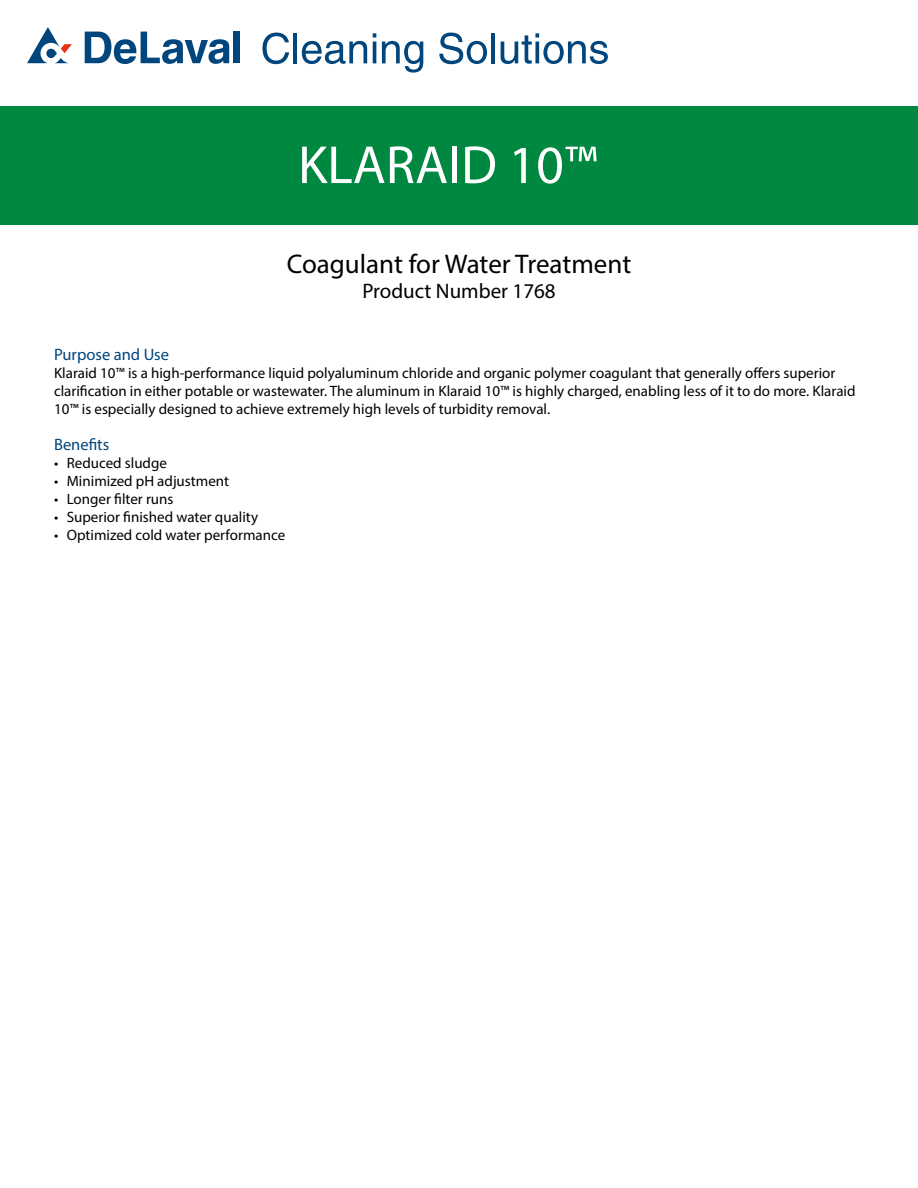
<style>
.page{position:relative;width:918px;height:1188px;background:#fff}
.page>*{position:absolute;margin:0;border:0;box-sizing:border-box;transform-origin:0 0}
.t1{font:54px "Myriad Pro";color:#fff}
.t2{font:27px "Myriad Pro";color:#000}
.t3{font:21px "Myriad Pro";color:#000}
.t4{font:16.5px "Myriad Pro";color:#00457c}
.t5{font:15px/18px "Myriad Pro";color:#000}
</style>
<div class="page">
<svg style="left:262px;top:33px;width:27px;height:31px"></svg>
<hr style="left:294px;top:33px;width:3px;height:30px;background:#00457c">
<svg style="left:302px;top:41px;width:65px;height:23px"></svg>
<hr style="left:373px;top:42px;width:3px;height:21px;background:#00457c">
<svg style="left:373px;top:33px;width:3px;height:5px"></svg>
<svg style="left:382px;top:41px;width:41px;height:32px"></svg>
<svg style="left:439px;top:33px;width:48px;height:31px"></svg>
<hr style="left:491px;top:33px;width:4px;height:30px;background:#00457c">
<svg style="left:501px;top:33px;width:107px;height:31px"></svg>
<div style="left:233px;top:32px;width:7px;height:31px;background:#00457c"></div>
<svg style="left:85px;top:32px;width:144px;height:32px"></svg>
<svg style="left:27px;top:27px;width:45px;height:36px"></svg>
<div style="left:0;top:106px;width:918px;height:119px;background:#008740"></div>
<h1 class="t1" style="left:298px;top:132px;width:301px">KLARAID 10™</h1>
<h2 class="t2" style="left:287px;top:247px;width:346px">Coagulant for Water Treatment</h2>
<h3 class="t3" style="left:362px;top:278px;width:195px">Product Number 1768</h3>
<p class="t4" style="left:54px;top:344px;width:117px">Purpose and Use</p>
<p class="t5" style="left:54px;top:364px;width:803px">Klaraid 10™ is a high-performance liquid polyaluminum chloride and organic polymer coagulant that generally offers superior clarification in either potable or wastewater. The aluminum in Klaraid 10™ is highly charged, enabling less of it to do more. Klaraid<br>10™ is especially designed to achieve extremely high levels of turbidity removal.</p>
<p class="t4" style="left:54px;top:434px;width:57px">Benefits</p>
<p class="t5" style="left:54px;top:454px;width:115px">• Reduced sludge</p>
<p class="t5" style="left:54px;top:472px;width:177px">• Minimized pH adjustment</p>
<p class="t5" style="left:54px;top:490px;width:121px">• Longer filter runs</p>
<p class="t5" style="left:54px;top:508px;width:206px">• Superior finished water quality</p>
<p class="t5" style="left:54px;top:526px;width:233px">• Optimized cold water performance</p>
</div>
